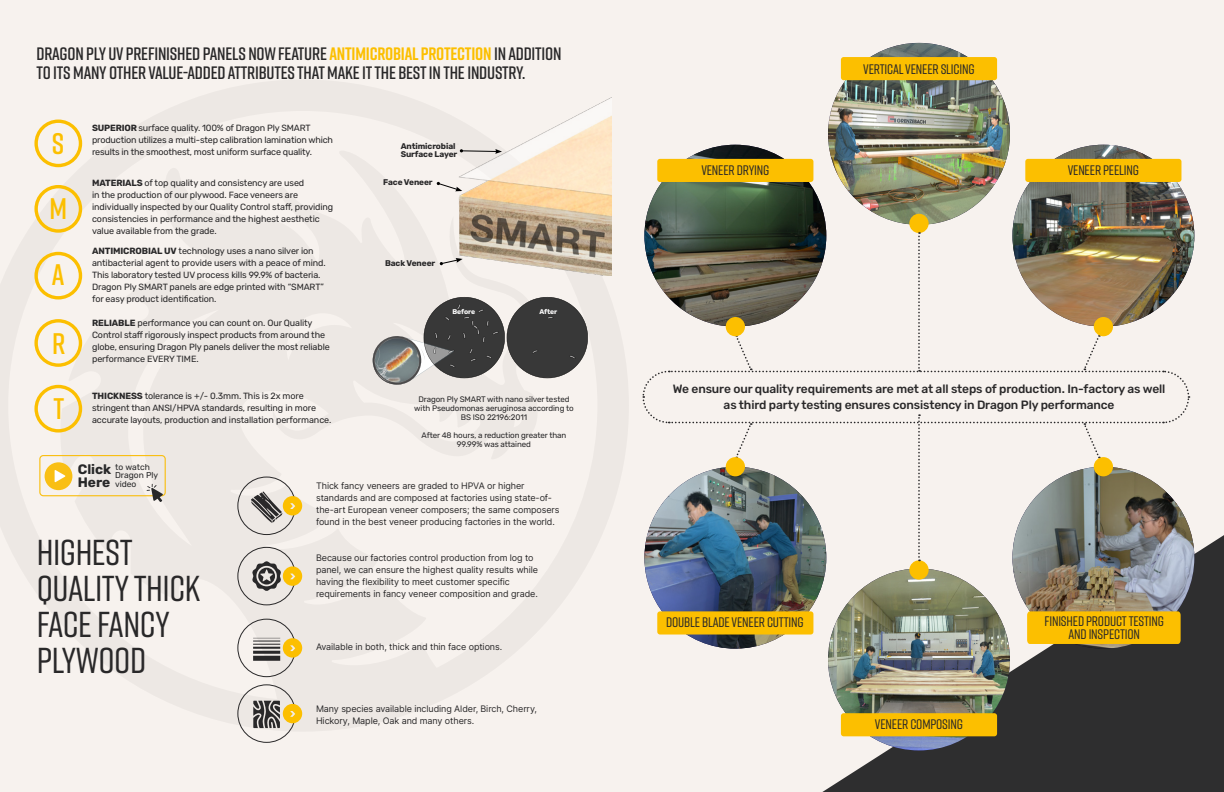
<style>
.page{position:relative;width:1224px;height:792px;background:#f7f2ee}
.page>*{position:absolute;margin:0;border:0;box-sizing:border-box;transform-origin:0 0}
.t1{font:500 36px/36px "Rift";letter-spacing:-.01em;color:#292829}
.t2{font:600 29.7px "Rift";color:#fcbf00}
.t3{font:600 18px/19px "Rift";letter-spacing:-.01em;color:#292829}
.t4{font:500 13.8px/13px "Rift";letter-spacing:-.01em;color:#292829;text-align:center}
.t5{font:700 13.7px/12.8px "Rubik";color:#282829}
.t6{font:500 12px/16px "Rubik";letter-spacing:-.01em;color:#292829;text-align:center}
.t7{font:9px/12px "Rubik";letter-spacing:-.01em;color:#292829}
.t8{font:9px/12px "Inter";letter-spacing:-.01em;color:#292829}
.t9{font:8.5px/8.3px "Rubik";color:#282829}
.t10{font:700 8.3px/8.5px "Rubik";letter-spacing:-.01em;color:#292829}
.t11{font:8px/9px "Rubik";letter-spacing:-.01em;color:#292829;text-align:center}
.t12{font:700 6.8px "Rubik";letter-spacing:-.01em;color:#fff}
.s1{font-weight:700;color:#fcbf00}
.s2{font-weight:700}
</style>
<div class="page">
<svg style="left:822px;top:535px;width:402px;height:257px;fill:#2e2e2f"></svg>
<svg style="left:35px;top:97px;width:577px;height:635px"></svg>
<div style="left:238px;top:477px;width:57px;height:58px;border:1px solid #292829;border-radius:50%"></div>
<div style="left:238px;top:547px;width:57px;height:58px;border:1px solid #292829;border-radius:50%"></div>
<div style="left:238px;top:685px;width:57px;height:57px;border:1px solid #292829;border-radius:50%"></div>
<div style="left:238px;top:619px;width:57px;height:58px;border:1px solid #292829;border-radius:50%"></div>
<div style="left:283px;top:496px;width:19px;height:19px;background:#fcbf00;border-radius:50%"></div>
<svg style="left:290px;top:503px;width:5px;height:6px"></svg>
<div style="left:283px;top:566px;width:19px;height:20px;background:#fcbf00;border-radius:50%"></div>
<svg style="left:290px;top:574px;width:5px;height:5px"></svg>
<div style="left:283px;top:704px;width:19px;height:19px;background:#fcbf00;border-radius:50%"></div>
<svg style="left:290px;top:711px;width:5px;height:6px"></svg>
<div style="left:283px;top:638px;width:19px;height:20px;background:#fcbf00;border-radius:50%"></div>
<svg style="left:290px;top:645px;width:5px;height:6px"></svg>
<svg style="left:251px;top:492px;width:31px;height:31px"></svg>
<svg style="left:252px;top:561px;width:29px;height:30px"></svg>
<svg style="left:253px;top:638px;width:27px;height:23px"></svg>
<img style="left:828px;top:43px;width:182px;height:181px">
<img style="left:828px;top:569px;width:182px;height:181px;border-radius:91px">
<img style="left:1012px;top:145px;width:182px;height:119px">
<img style="left:1012px;top:467px;width:182px;height:182px;border-radius:91px">
<img style="left:644px;top:145px;width:182px;height:87px">
<img style="left:644px;top:561px;width:182px;height:88px">
<div style="left:909px;top:214px;width:20px;height:19px;background:#fcbf00;border-radius:50%"></div>
<div style="left:909px;top:560px;width:20px;height:20px;background:#fcbf00;border-radius:50%"></div>
<div style="left:841px;top:57px;width:156px;height:23px;background:#fcbf00;border-radius:3px"></div>
<div style="left:841px;top:713px;width:156px;height:23px;background:#fcbf00;border-radius:3px"></div>
<div style="left:1025px;top:159px;width:156px;height:23px;background:#fcbf00;border-radius:3px"></div>
<div style="left:1027px;top:611px;width:154px;height:33px;background:#fcbf00"></div>
<div style="left:657px;top:159px;width:156px;height:23px;background:#fcbf00;border-radius:3px"></div>
<div style="left:657px;top:611px;width:156px;height:24px;background:#fcbf00;border-radius:3px"></div>
<img style="left:642px;top:232px;width:548px;height:329px">
<div style="left:1094px;top:317px;width:19px;height:19px;background:#fcbf00;border-radius:50%"></div>
<div style="left:1094px;top:457px;width:19px;height:19px;background:#fcbf00;border-radius:50%"></div>
<div style="left:726px;top:317px;width:19px;height:19px;background:#fcbf00;border-radius:50%"></div>
<div style="left:726px;top:457px;width:19px;height:19px;background:#fcbf00;border-radius:50%"></div>
<div style="left:34px;top:120px;width:48px;height:47px;border:3px solid #fcbf00;border-radius:50%"></div>
<div style="left:34px;top:185px;width:48px;height:48px;border:3px solid #fcbf00;border-radius:50%"></div>
<div style="left:34px;top:252px;width:48px;height:48px;border:3px solid #fcbf00;border-radius:50%"></div>
<div style="left:34px;top:319px;width:48px;height:48px;border:3px solid #fcbf00;border-radius:50%"></div>
<div style="left:34px;top:385px;width:48px;height:48px;border:3px solid #fcbf00;border-radius:50%"></div>
<svg style="left:372px;top:293px;width:220px;height:92px"></svg>
<div style="left:45px;top:462px;width:27px;height:28px;background:#f9bf14;border-radius:50%"></div>
<div style="left:39px;top:455px;width:127px;height:41px;border:1px solid #f9bf14;border-radius:4px"></div>
<svg style="left:55px;top:470px;width:10px;height:12px"></svg>
<svg style="left:147px;top:484px;width:16px;height:18px"></svg>
<svg style="left:253px;top:701px;width:27px;height:27px"></svg>
<img style="left:452px;top:98px;width:160px;height:178px">
<svg style="left:460px;top:149px;width:42px;height:5px"></svg>
<svg style="left:437px;top:182px;width:25px;height:9px"></svg>
<svg style="left:440px;top:258px;width:23px;height:7px"></svg>
<h3 class="t3" style="left:36px;top:44px;width:527px">DRAGON PLY UV PREFINISHED PANELS NOW FEATURE <span class="s1">ANTIMICROBIAL PROTECTION</span> IN ADDITION<br>TO ITS MANY OTHER VALUE-ADDED ATTRIBUTES THAT MAKE IT THE BEST IN THE INDUSTRY.</h3>
<h2 class="t2" style="left:52px;top:122px;width:14px">S</h2>
<h2 class="t2" style="left:50px;top:188px;width:19px">M</h2>
<h2 class="t2" style="left:52px;top:254px;width:14px">A</h2>
<h2 class="t2" style="left:52px;top:322px;width:15px">R</h2>
<h2 class="t2" style="left:53px;top:388px;width:12px">T</h2>
<p class="t7" style="left:92px;top:122px;width:243px"><span class="s2">SUPERIOR</span> surface quality. 100% of Dragon Ply SMART production utilizes a multi-step calibration lamination which results in the smoothest, most uniform surface quality.</p>
<p class="t7" style="left:92px;top:177px;width:243px"><span class="s2">MATERIALS</span> of top quality and consistency are used<br>in the production of our plywood. Face veneers are individually inspected by our Quality Control staff, providing consistencies in performance and the highest aesthetic value available from the grade.</p>
<p class="t7" style="left:92px;top:245px;width:235px"><span class="s2">ANTIMICROBIAL UV</span> technology uses a nano silver ion antibacterial agent to provide users with a peace of mind.<br>This laboratory tested UV process kills 99.9% of bacteria.<br>Dragon Ply SMART panels are edge printed with “SMART” for easy product identification.</p>
<p class="t7" style="left:92px;top:317px;width:239px"><span class="s2">RELIABLE</span> performance you can count on. Our Quality Control staff rigorously inspect products from around the globe, ensuring Dragon Ply panels deliver the most reliable performance EVERY TIME.</p>
<p class="t7" style="left:92px;top:390px;width:241px"><span class="s2">THICKNESS</span> tolerance is +/- 0.3mm. This is 2x more stringent than ANSI/HPVA standards, resulting in more accurate layouts, production and installation performance.</p>
<p class="t10" style="left:401px;top:142px;width:58px">Antimicrobial<br>Surface Layer</p>
<p class="t10" style="left:383px;top:178px;width:51px">Face Veneer</p>
<p class="t10" style="left:385px;top:259px;width:52px">Back Veneer</p>
<p class="t12" style="left:453px;top:308px;width:24px">Before</p>
<p class="t12" style="left:539px;top:308px;width:19px">After</p>
<p class="t11" style="left:414px;top:395px;width:161px">Dragon Ply SMART with nano silver tested with Pseudomonas aeruginosa according to<br>BS ISO 22196:2011</p>
<p class="t11" style="left:422px;top:431px;width:146px">After 48 hours, a reduction greater than<br>99.99% was attained</p>
<h3 class="t5" style="left:78px;top:463px;width:35px">Click<br>Here</h3>
<p class="t9" style="left:115px;top:463px;width:45px">to watch<br>Dragon Ply video</p>
<h1 class="t1" style="left:37px;top:533px;width:165px">HIGHEST<br>QUALITY THICK<br>FACE FANCY<br>PLYWOOD</h1>
<p class="t8" style="left:316px;top:480px;width:245px">Thick fancy veneers are graded to HPVA or higher standards and are composed at factories using state-of&shy;the-art European veneer composers; the same composers found in the best veneer producing factories in the world.</p>
<p class="t8" style="left:316px;top:551px;width:224px">Because our factories control production from log to panel, we can ensure the highest quality results while having the flexibility to meet customer specific requirements in fancy veneer composition and grade.</p>
<p class="t8" style="left:316px;top:641px;width:188px">Available in both, thick and thin face options.</p>
<p class="t8" style="left:316px;top:703px;width:223px">Many species available including Alder, Birch, Cherry,<br>Hickory, Maple, Oak and many others.</p>
<h3 class="t4" style="left:701px;top:164px;width:70px">VENEER DRYING</h3>
<h3 class="t4" style="left:863px;top:62px;width:113px">VERTICAL VENEER SLICING</h3>
<h3 class="t4" style="left:1068px;top:164px;width:73px">VENEER PEELING</h3>
<h3 class="t6" style="left:673px;top:381px;width:494px">We ensure our quality requirements are met at all steps of production. In-factory as well as third party testing ensures consistency in Dragon Ply performance</h3>
<h3 class="t4" style="left:666px;top:615px;width:139px">DOUBLE BLADE VENEER CUTTING</h3>
<h3 class="t4" style="left:875px;top:718px;width:90px">VENEER COMPOSING</h3>
<h3 class="t4" style="left:1045px;top:614px;width:121px">FINISHED PRODUCT TESTING<br>AND INSPECTION</h3>
</div>
